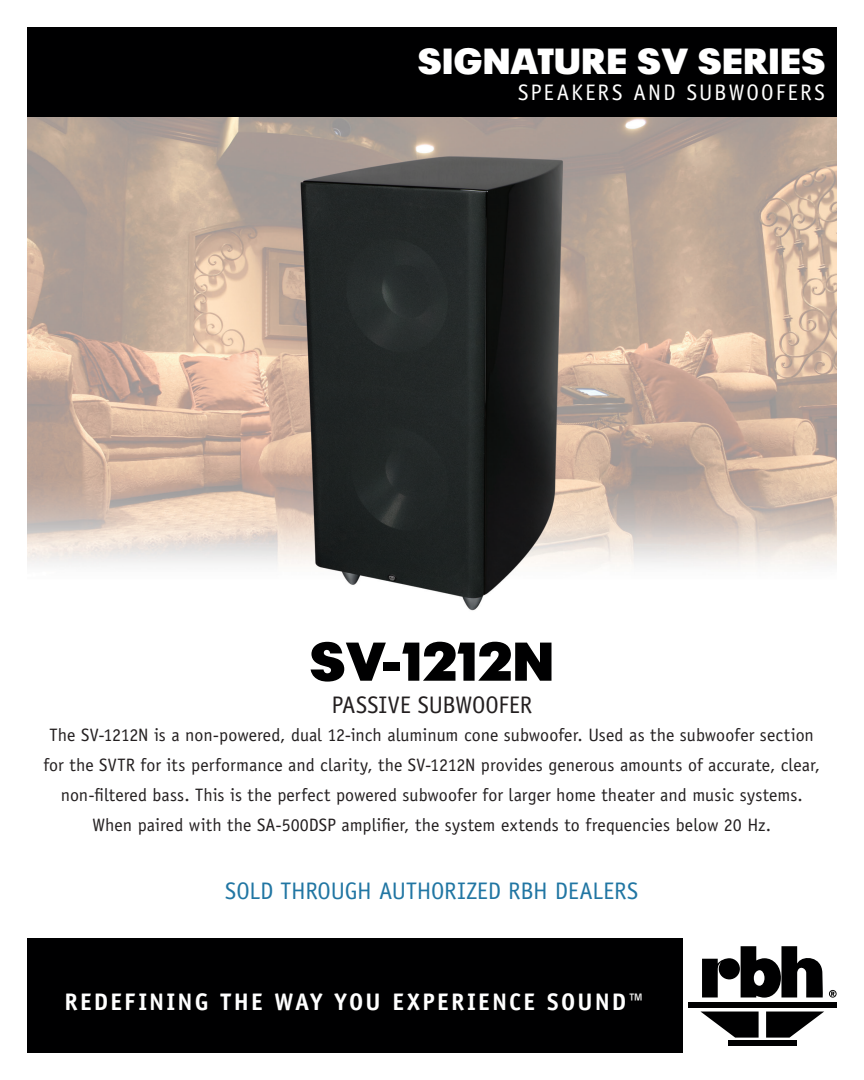
<style>
.page{position:relative;width:864px;height:1080px;background:#fff}
.page>*{position:absolute;margin:0;border:0;box-sizing:border-box;transform-origin:0 0}
.Series-Model{font:900 54px "Plak";letter-spacing:.03em;color:#000001}
.Series-Model-2{font:900 36px "Plak";letter-spacing:.03em;color:#fff}
.RedefiningTheWay{font:700 24px "Officina Sans";letter-spacing:.09em;color:#fff}
.Series-ModelSubTitle{font:24px "Officina Sans";letter-spacing:-.01em;color:#2176a3}
.Series-ModelSubTitle-2{font:24px "Officina Sans";letter-spacing:-.01em;color:#231f20}
.Series-SubTitle{font:22.5px "Officina Sans";letter-spacing:.09em;color:#fff}
.Series-DescriptionFr{font:18px/30px "Officina Sans";color:#231f20;text-align:center}
</style>
<div class="page">
<img style="left:27px;top:117px;width:810px;height:494px">
<div style="left:27px;top:27px;width:810px;height:90px;background:#000001"></div>
<div style="left:27px;top:939px;width:655px;height:114px;background:#000001"></div>
<div style="left:688px;top:1002px;width:149px;height:5px;background:#000001"></div>
<div style="left:728px;top:1040px;width:69px;height:5px;background:#000001"></div>
<svg style="left:766px;top:1012px;width:58px;height:26px"></svg>
<svg style="left:701px;top:1012px;width:58px;height:26px"></svg>
<svg style="left:702px;top:946px;width:121px;height:52px"></svg>
<svg style="left:829px;top:990px;width:8px;height:8px"></svg>
<p class="Series-Model-2" style="left:418px;top:40px;width:408px">SIGNATURE SV SERIES</p>
<p class="Series-SubTitle" style="left:518px;top:80px;width:308px">SPEAKERS AND SUBWOOFERS</p>
<p class="Series-Model" style="left:310px;top:630px;width:245px">SV-1212N</p>
<p class="Series-ModelSubTitle-2" style="left:331px;top:690px;width:202px">PASSIVE SUBWOOFER</p>
<p class="Series-DescriptionFr" style="left:43px;top:720px;width:778px">The SV-1212N is a non-powered, dual 12-inch aluminum cone subwoofer. Used as the subwoofer section for the SVTR for its performance and clarity, the SV-1212N provides generous amounts of accurate, clear, non-filtered bass. This is the perfect powered subwoofer for larger home theater and music systems.<br>When paired with the SA-500DSP amplifier, the system extends to frequencies below 20 Hz.</p>
<p class="Series-ModelSubTitle" style="left:225px;top:877px;width:415px">SOLD THROUGH AUTHORIZED RBH DEALERS</p>
<p class="RedefiningTheWay" style="left:64px;top:987px;width:582px">REDEFINING THE WAY YOU EXPERIENCE SOUND™</p>
</div>
